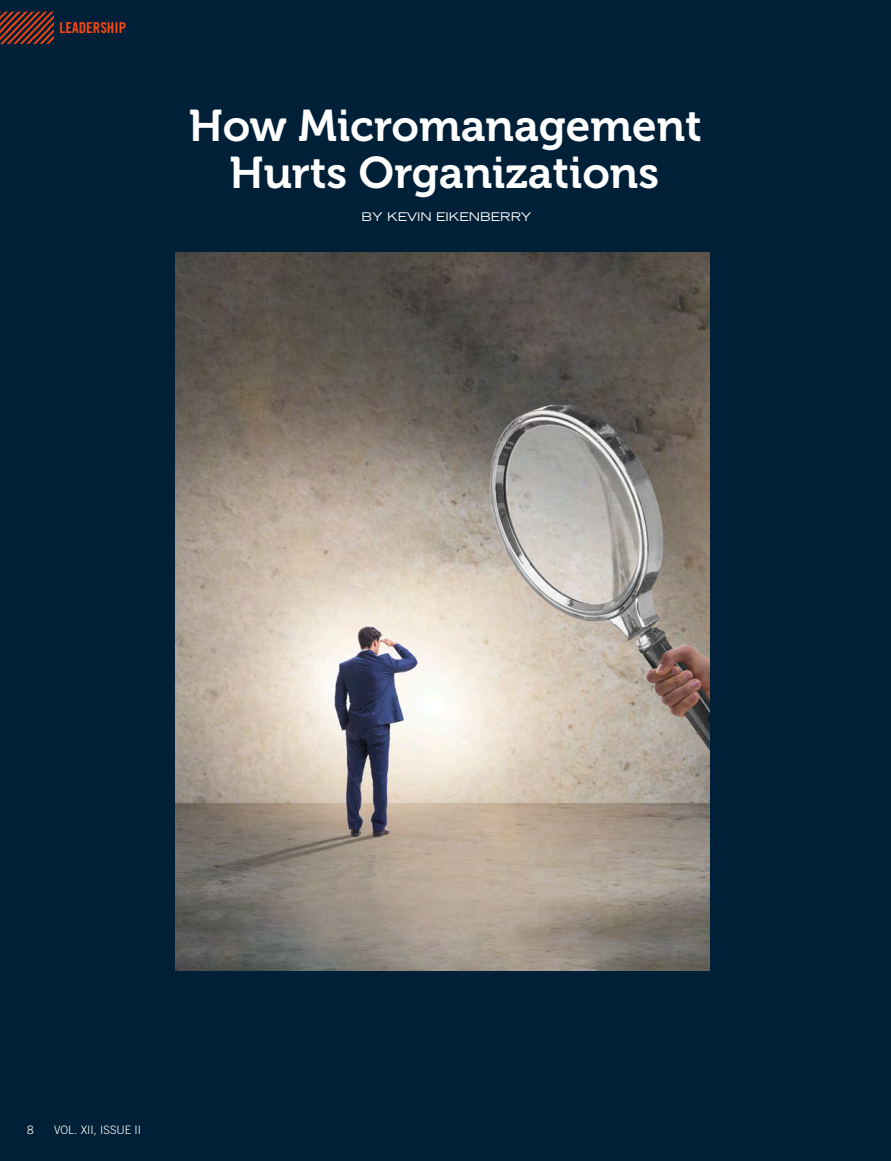
<style>
.page{position:relative;width:891px;height:1161px;background:#002037}
.page>*{position:absolute;margin:0;border:0;box-sizing:border-box;transform-origin:0 0}
.t1{font:44.25px/47.1px "Museo 700";color:#fff;text-align:center}
.t2{font:15px "Trade Gothic LT Std Bd Cn 20";color:#f84713}
.t3{font:expanded 12px "Trade Gothic LT Std";color:#fff}
.t4{font:300 11.7px "Trade Gothic LT Std";color:#fff}
</style>
<div class="page">
<img style="left:0;top:12px;width:54px;height:32px">
<img style="left:176px;top:252px;width:534px;height:719px">
<p class="t2" style="left:60px;top:19px;width:68px">LEADERSHIP</p>
<p class="t1" style="left:189px;top:103px;width:514px">How Micromanagement<br>Hurts Organizations</p>
<p class="t3" style="left:361px;top:209px;width:171px">BY KEVIN EIKENBERRY</p>
<p class="t4" style="left:27px;top:1123px;width:8px">8</p>
<p class="t4" style="left:54px;top:1123px;width:88px">VOL. XII, ISSUE II</p>
</div>
